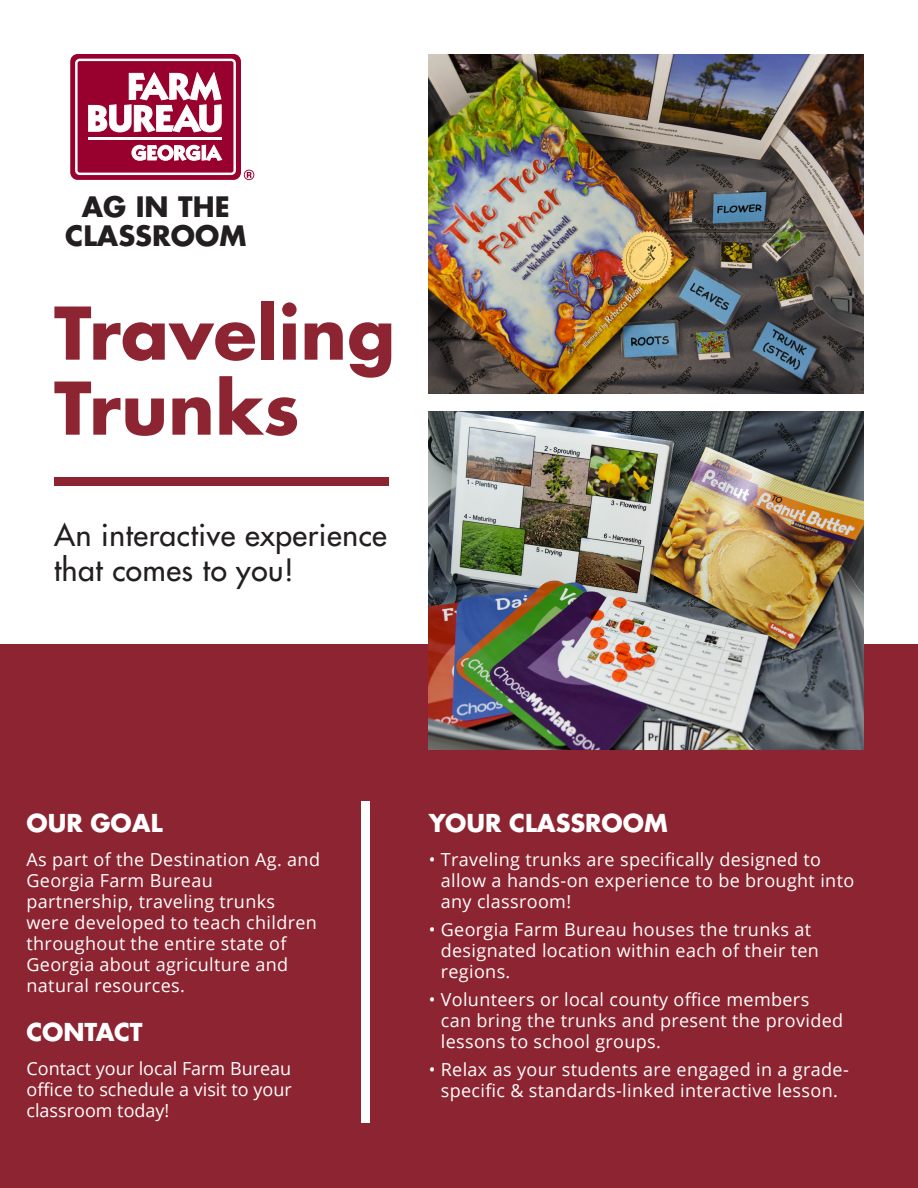
<style>
.page{position:relative;width:918px;height:1188px;background:#fff}
.page>*{position:absolute;margin:0;border:0;box-sizing:border-box;transform-origin:0 0}
.t1{font:700 70.5px "Futura LT Pro";letter-spacing:.005em;color:#8d2431}
.t2{font:500 30px/34.5px "Futura LT Pro";letter-spacing:.02em;color:#231f20}
.t3{font:700 27.45px/29.4px "Futura";color:#231f20;text-align:center}
.t4{font:700 24px "Futura LT Pro";color:#fff}
.t5{font:18px/21px "Open Sans";letter-spacing:.02em;color:#fff}
</style>
<div class="page">
<div style="left:0;top:645px;width:918px;height:543px;background:#8d2431"></div>
<img style="left:429px;top:411px;width:435px;height:339px">
<img style="left:429px;top:55px;width:435px;height:339px">
<div style="left:70px;top:54px;width:171px;height:126px;background:#98012d;border-radius:7px"></div>
<svg style="left:75px;top:59px;width:161px;height:116px"></svg>
<hr style="left:89px;top:137px;width:133px;height:2px;background:#fff">
<svg style="left:244px;top:170px;width:10px;height:10px"></svg>
<div style="left:361px;top:802px;width:8px;height:321px;background:#fff"></div>
<div style="left:54px;top:477px;width:335px;height:9px;background:#8d2431"></div>
<p class="t3" style="left:65px;top:191px;width:182px">AG IN THE<br>CLASSROOM</p>
<p class="t1" style="left:54px;top:279px;width:343px">Traveling</p>
<p class="t1" style="left:54px;top:354px;width:247px">Trunks</p>
<p class="t2" style="left:54px;top:516px;width:334px">An interactive experience that comes to you!</p>
<p class="t4" style="left:27px;top:804px;width:138px">OUR GOAL</p>
<p class="t5" style="left:27px;top:849px;width:295px">As part of the Destination Ag. and<br>Georgia Farm Bureau partnership, traveling trunks were developed to teach children throughout the entire state of<br>Georgia about agriculture and natural resources.</p>
<p class="t4" style="left:27px;top:1013px;width:118px">CONTACT</p>
<p class="t5" style="left:27px;top:1058px;width:267px;text-align:justify">Contact your local Farm Bureau office to schedule a visit to your classroom today!</p>
<p class="t4" style="left:429px;top:804px;width:241px">YOUR CLASSROOM</p>
<p class="t5" style="left:441px;top:849px;width:415px;text-indent:-12px">• Traveling trunks are specifically designed to allow a hands-on experience to be brought into any classroom!</p>
<p class="t5" style="left:441px;top:919px;width:380px;text-indent:-12px">• Georgia Farm Bureau houses the trunks at designated location within each of their ten regions.</p>
<p class="t5" style="left:441px;top:988px;width:404px;text-indent:-12px">• Volunteers or local county office members can bring the trunks and present the provided lessons to school groups.</p>
<p class="t5" style="left:429px;top:1058px;width:422px;text-align:center">• Relax as your students are engaged in a grade&shy;specific &amp; standards-linked interactive lesson.</p>
</div>
